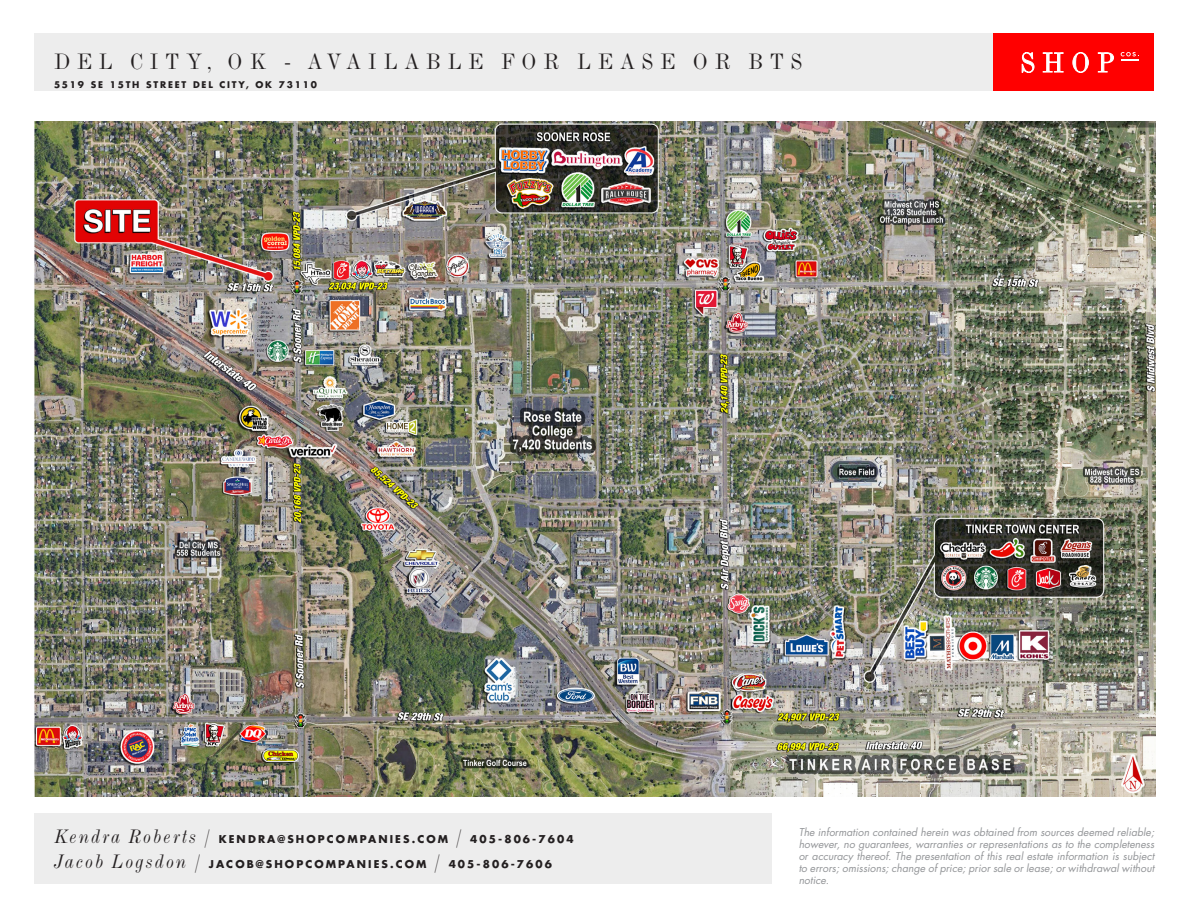
<style>
.page{position:relative;width:1188px;height:918px;background:#fff}
.page>*{position:absolute;margin:0;border:0;box-sizing:border-box;transform-origin:0 0}
.t1{font:condensed 24px "Modern MT Std";letter-spacing:.28em;color:#231f20}
.t2{font:italic 10.5px/12px "Futura Std";color:#939598;text-align:justify}
.t3{font:700 10.5px "Futura Std";letter-spacing:.2em;color:#231f20}
.t4{font:700 9px "Futura Std";letter-spacing:.2em;color:#231f20}
.s1{font-family:"Modern MT Std";font-weight:400;font-style:italic;font-stretch:condensed;font-size:21px}
</style>
<div class="page">
<div style="left:993px;top:34px;width:161px;height:57px;background:#f00"></div>
<svg style="left:1022px;top:52px;width:12px;height:21px"></svg>
<svg style="left:1043px;top:52px;width:21px;height:20px"></svg>
<svg style="left:1072px;top:52px;width:17px;height:21px"></svg>
<svg style="left:1098px;top:52px;width:16px;height:20px"></svg>
<svg style="left:1121px;top:52px;width:18px;height:8px"></svg>
<div style="left:34px;top:34px;width:959px;height:57px;background:#ededed"></div>
<div style="left:34px;top:813px;width:738px;height:70px;background:#ededed"></div>
<img style="left:34px;top:122px;width:1122px;height:674px">
<h1 class="t1" style="left:54px;top:48px;width:750px">DEL CITY, OK - AVAILABLE FOR LEASE OR BTS</h1>
<p class="t4" style="left:54px;top:79px;width:264px">5519 SE 15TH STREET DEL CITY, OK 73110</p>
<p class="t3" style="left:54px;top:832px;width:521px"><span class="s1">Kendra Roberts /</span> KENDRA@SHOPCOMPANIES.COM <span class="s1">/</span> 405-806-7604</p>
<p class="t3" style="left:54px;top:857px;width:500px"><span class="s1">Jacob Logsdon /</span> JACOB@SHOPCOMPANIES.COM <span class="s1">/</span> 405-806-7606</p>
<p class="t2" style="left:799px;top:826px;width:357px">The information contained herein was obtained from sources deemed reliable; however, no guarantees, warranties or representations as to the completeness or accuracy thereof. The presentation of this real estate information is subject to errors; omissions; change of price; prior sale or lease; or withdrawal without notice.</p>
</div>
